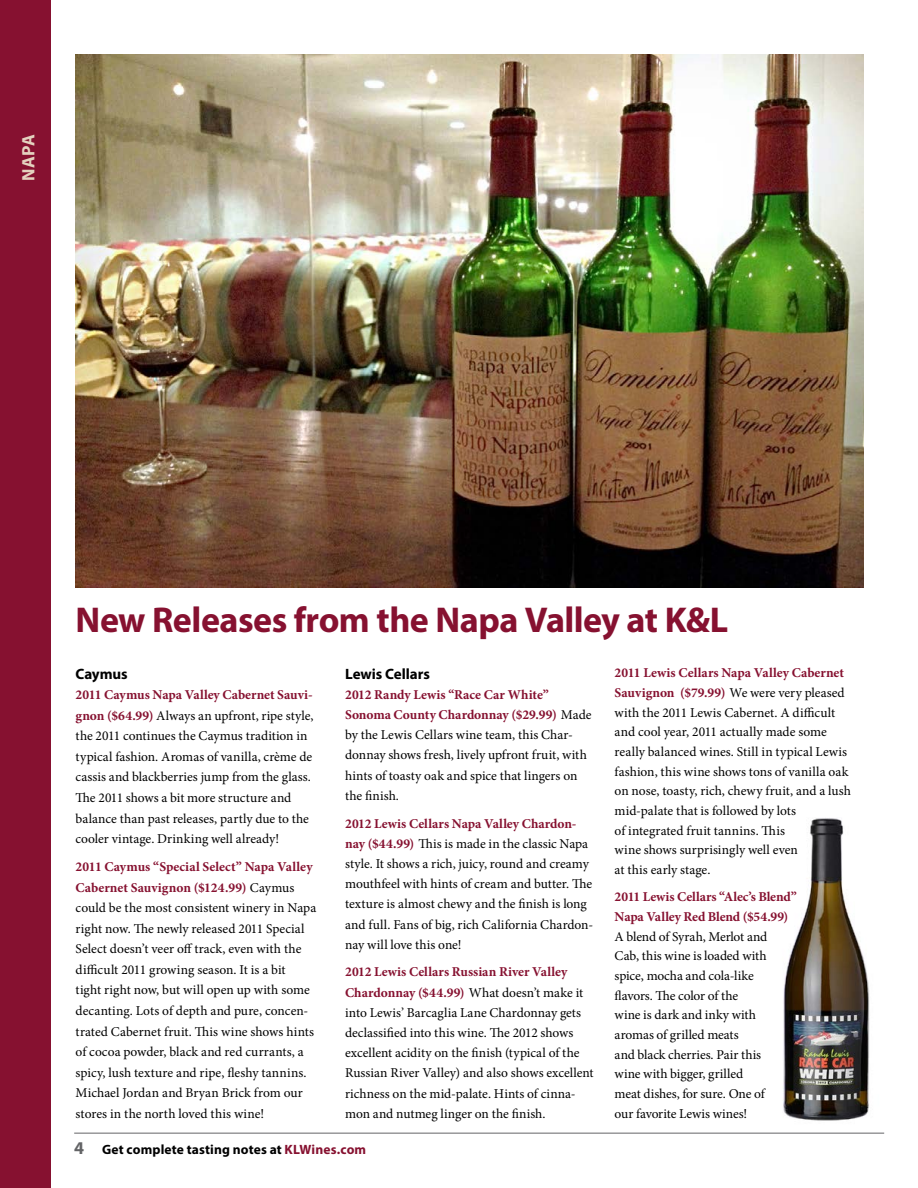
<style>
.page{position:relative;width:918px;height:1188px;background:#fff}
.page>*{position:absolute;margin:0;border:0;box-sizing:border-box;transform-origin:0 0}
.t1{font:700 36px "Myriad Pro";letter-spacing:-.015em;color:#861130}
.t2{font:700 18px "Myriad Pro";color:#e4d2bf}
.t3{font:700 15px "Myriad Pro";letter-spacing:-.005em;color:#000}
.t4{font:13.5px/20.5px "Minion Pro";color:#000}
.t5{font:700 13.5px/19.6px "Minion Pro";letter-spacing:-.005em;color:#861130}
.t6{font:700 13.5px "Myriad Pro";letter-spacing:.01em;color:#000}
.s1{font-weight:700;color:#861130}
.s2{font-size:18px;color:#636466}
.s3{color:#861130}
</style>
<div class="page">
<img style="left:76px;top:54px;width:788px;height:534px">
<div style="left:0;top:0;width:51px;height:1188px;background:#861130"></div>
<img style="left:783px;top:818px;width:87px;height:303px">
<hr style="left:74px;top:1133px;width:810px;height:1px;background:#636466">
<h2 class="t2" style="left:17px;top:181px;width:48px;rotate:-90deg">NAPA</h2>
<h1 class="t1" style="left:76px;top:597px;width:654px">New Releases from the Napa Valley at K&amp;L</h1>
<p class="t3" style="left:76px;top:664px;width:54px">Caymus</p>
<p class="t4" style="left:76px;top:685px;width:240px"><span class="s1">2011 Caymus Napa Valley Cabernet Sauvi&shy;gnon ($64.99)</span> Always an upfront, ripe style, the 2011 continues the Caymus tradition in typical fashion. Aromas of vanilla, crème de cassis and blackberries jump from the glass.<br>The 2011 shows a bit more structure and balance than past releases, partly due to the cooler vintage. Drinking well already!</p>
<p class="t4" style="left:76px;top:857px;width:242px"><span class="s1">2011 Caymus “Special Select” Napa Valley Cabernet Sauvignon ($124.99)</span> Caymus could be the most consistent winery in Napa right now. The newly released 2011 Special Select doesn’t veer off track, even with the difficult 2011 growing season. It is a bit<br>tight right now, but will open up with some decanting. Lots of depth and pure, concen&shy;trated Cabernet fruit. This wine shows hints of cocoa powder, black and red currants, a spicy, lush texture and ripe, fleshy tannins.<br>Michael Jordan and Bryan Brick from our stores in the north loved this wine!</p>
<p class="t3" style="left:345px;top:664px;width:86px">Lewis Cellars</p>
<p class="t4" style="left:345px;top:685px;width:248px"><span class="s1">2012 Randy Lewis “Race Car White” Sonoma County Chardonnay ($29.99)</span> Made by the Lewis Cellars wine team, this Char&shy;donnay shows fresh, lively upfront fruit, with hints of toasty oak and spice that lingers on the finish.</p>
<p class="t4" style="left:345px;top:813px;width:250px"><span class="s1">2012 Lewis Cellars Napa Valley Chardon&shy;nay ($44.99)</span> This is made in the classic Napa style. It shows a rich, juicy, round and creamy mouthfeel with hints of cream and butter. The texture is almost chewy and the finish is long and full. Fans of big, rich California Chardon&shy;nay will love this one!</p>
<p class="t4" style="left:345px;top:962px;width:250px"><span class="s1">2012 Lewis Cellars Russian River Valley Chardonnay ($44.99)</span> What doesn’t make it into Lewis’ Barcaglia Lane Chardonnay gets declassified into this wine. The 2012 shows excellent acidity on the finish (typical of the Russian River Valley) and also shows excellent richness on the mid-palate. Hints of cinna&shy;mon and nutmeg linger on the finish.</p>
<p class="t6" style="left:74px;top:1140px;width:294px"><span class="s2">4</span> Get complete tasting notes at <span class="s3">KLWines.com</span></p>
<p class="t4" style="left:615px;top:663px;width:238px;line-height:19.6px"><span class="s1">2011 Lewis Cellars Napa Valley Cabernet Sauvignon ($79.99)</span> We were very pleased with the 2011 Lewis Cabernet. A difficult and cool year, 2011 actually made some really balanced wines. Still in typical Lewis fashion, this wine shows tons of vanilla oak on nose, toasty, rich, chewy fruit, and a lush mid-palate that is followed by lots<br>of integrated fruit tannins. This<br>wine shows surprisingly well even<br>at this early stage.</p>
<p class="t5" style="left:615px;top:887px;width:184px">2011 Lewis Cellars “Alec’s Blend”<br>Napa Valley Red Blend ($54.99)</p>
<p class="t4" style="left:615px;top:927px;width:154px;line-height:19.6px">A blend of Syrah, Merlot and<br>Cab, this wine is loaded with spice, mocha and cola-like flavors. The color of the wine is dark and inky with aromas of grilled meats<br>and black cherries. Pair this wine with bigger, grilled meat dishes, for sure. One of our favorite Lewis wines!</p>
</div>
